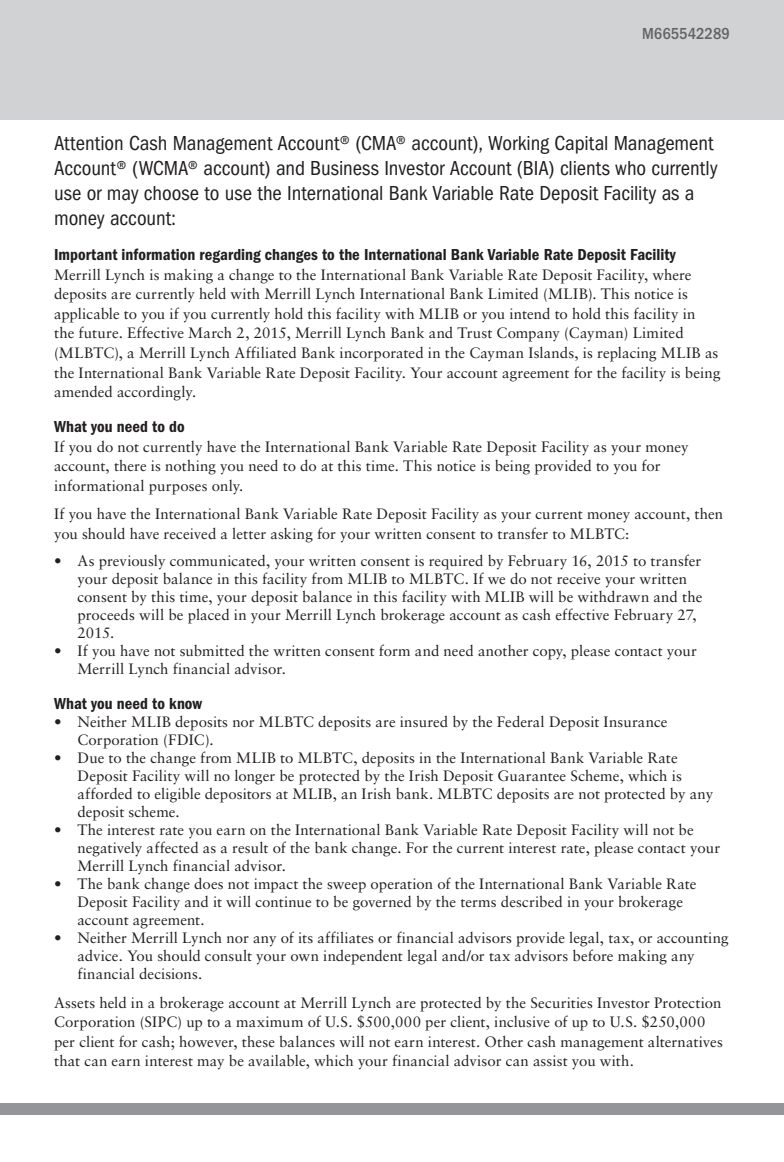
<style>
.page{position:relative;width:784px;height:1162px;background:#fff}
.page>*{position:absolute;margin:0;border:0;box-sizing:border-box;transform-origin:0 0}
.t1{font:condensed 21px/25.2px "ITC Franklin Gothic Std";letter-spacing:-.005em;color:#231f20}
.t2{font:16.5px "ITC Franklin Gothic Std Dm Cd";color:#231f20}
.t3{font:500 condensed 16.5px "ITC Franklin Gothic Std";color:#636366}
.t4{font:15px/18px "Sabon";letter-spacing:.005em;color:#231f20}
</style>
<div class="page">
<div style="left:0;top:0;width:783px;height:120px;background:#d1d2d4"></div>
<div style="left:0;top:1103px;width:783px;height:11px;background:#939598"></div>
<p class="t3" style="left:641px;top:24px;width:89px">M665542289</p>
<p class="t1" style="left:54px;top:130px;width:664px">Attention Cash Management Account® (CMA® account), Working Capital Management Account® (WCMA® account) and Business Investor Account (BIA) clients who currently use or may choose to use the International Bank Variable Rate Deposit Facility as a money account:</p>
<p class="t2" style="left:54px;top:245px;width:623px">Important information regarding changes to the International Bank Variable Rate Deposit Facility</p>
<p class="t4" style="left:54px;top:265px;width:667px;line-height:19.5px">Merrill Lynch is making a change to the International Bank Variable Rate Deposit Facility, where deposits are currently held with Merrill Lynch International Bank Limited (MLIB). This notice is applicable to you if you currently hold this facility with MLIB or you intend to hold this facility in<br>the future. Effective March 2, 2015, Merrill Lynch Bank and Trust Company (Cayman) Limited (MLBTC), a Merrill Lynch Affiliated Bank incorporated in the Cayman Islands, is replacing MLIB as the International Bank Variable Rate Deposit Facility. Your account agreement for the facility is being amended accordingly.</p>
<p class="t2" style="left:54px;top:417px;width:132px">What you need to do</p>
<p class="t4" style="left:54px;top:436px;width:635px;line-height:19.5px">If you do not currently have the International Bank Variable Rate Deposit Facility as your money account, there is nothing you need to do at this time. This notice is being provided to you for informational purposes only.</p>
<p class="t4" style="left:54px;top:504px;width:670px;line-height:19.5px">If you have the International Bank Variable Rate Deposit Facility as your current money account, then you should have received a letter asking for your written consent to transfer to MLBTC:</p>
<p class="t4" style="left:77px;top:551px;width:626px;text-indent:-23px">• As previously communicated, your written consent is required by February 16, 2015 to transfer your deposit balance in this facility from MLIB to MLBTC. If we do not receive your written consent by this time, your deposit balance in this facility with MLIB will be withdrawn and the proceeds will be placed in your Merrill Lynch brokerage account as cash effective February 27, 2015.</p>
<p class="t4" style="left:77px;top:641px;width:620px;text-indent:-23px">• If you have not submitted the written consent form and need another copy, please contact your<br>Merrill Lynch financial advisor.</p>
<p class="t2" style="left:54px;top:694px;width:149px">What you need to know</p>
<p class="t4" style="left:77px;top:712px;width:591px;text-indent:-23px">• Neither MLIB deposits nor MLBTC deposits are insured by the Federal Deposit Insurance<br>Corporation (FDIC).</p>
<p class="t4" style="left:77px;top:748px;width:637px;text-indent:-23px">• Due to the change from MLIB to MLBTC, deposits in the International Bank Variable Rate Deposit Facility will no longer be protected by the Irish Deposit Guarantee Scheme, which is afforded to eligible depositors at MLIB, an Irish bank. MLBTC deposits are not protected by any deposit scheme.</p>
<p class="t4" style="left:77px;top:820px;width:643px;text-indent:-23px">• The interest rate you earn on the International Bank Variable Rate Deposit Facility will not be negatively affected as a result of the bank change. For the current interest rate, please contact your<br>Merrill Lynch financial advisor.</p>
<p class="t4" style="left:77px;top:874px;width:620px;text-indent:-23px">• The bank change does not impact the sweep operation of the International Bank Variable Rate<br>Deposit Facility and it will continue to be governed by the terms described in your brokerage account agreement.</p>
<p class="t4" style="left:77px;top:928px;width:652px;text-indent:-23px">• Neither Merrill Lynch nor any of its affiliates or financial advisors provide legal, tax, or accounting advice. You should consult your own independent legal and/or tax advisors before making any financial decisions.</p>
<p class="t4" style="left:54px;top:992px;width:669px;line-height:19.5px">Assets held in a brokerage account at Merrill Lynch are protected by the Securities Investor Protection Corporation (SIPC) up to a maximum of U.S. $500,000 per client, inclusive of up to U.S. $250,000 per client for cash; however, these balances will not earn interest. Other cash management alternatives that can earn interest may be available, which your financial advisor can assist you with.</p>
</div>
